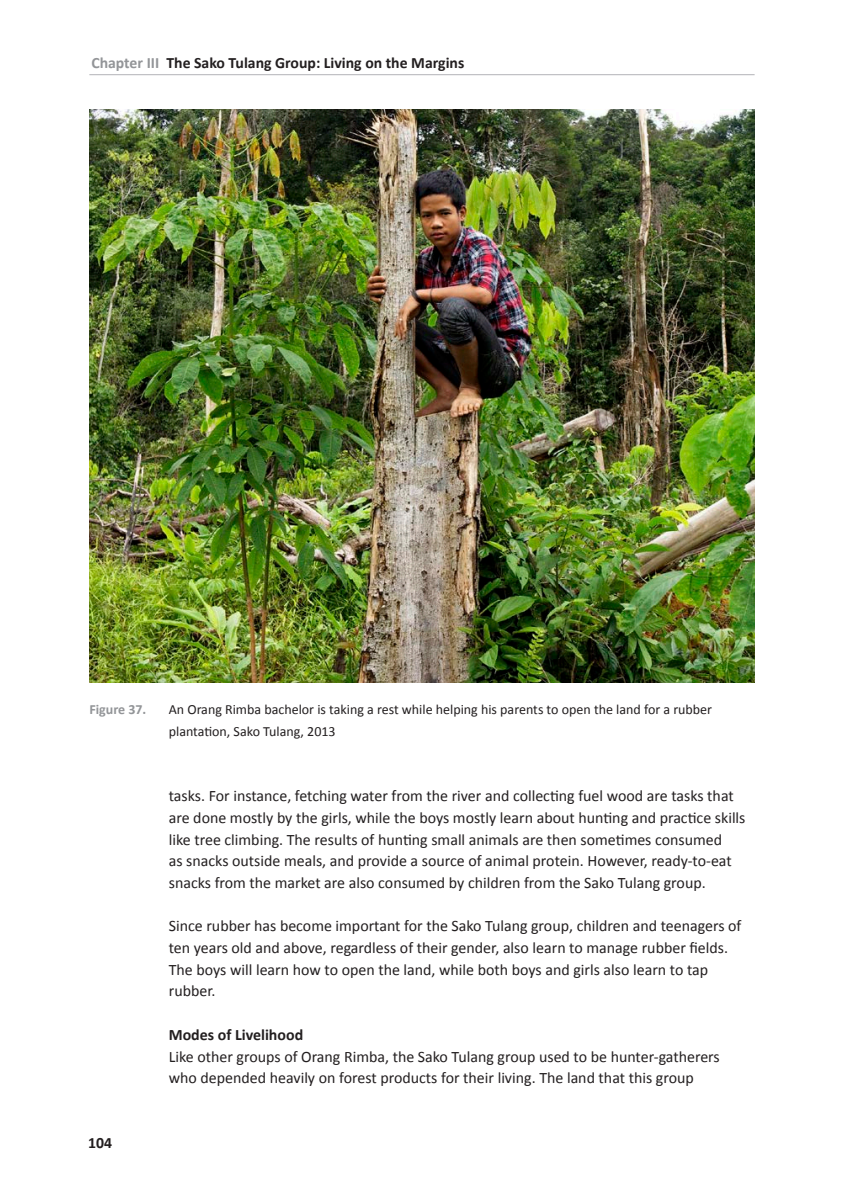
<style>
.page{position:relative;width:844px;height:1191px;background:#fff}
.page>*{position:absolute;margin:0;border:0;box-sizing:border-box;transform-origin:0 0}
.broodtekst{font:15.92px/21.7px "Calibri";color:#231f20}
.tussenkop{font:700 15.92px "Calibri";color:#231f20}
.t1{font:700 15.75px "Calibri";color:#231f20}
.bijschrift{font:14px/21.7px "Calibri";color:#231f20}
.bijschrift-2{font:700 14px "Calibri";color:#939598}
.s1{color:#939598}
</style>
<div class="page">
<hr style="left:89px;top:74px;width:665px;height:1px;background:#b2b3b7">
<img style="left:89px;top:109px;width:665px;height:573px">
<p class="t1" style="left:91px;top:53px;width:374px"><span class="s1">Chapter III</span> The Sako Tulang Group: Living on the Margins</p>
<p class="bijschrift-2" style="left:89px;top:700px;width:58px">Figure 37.</p>
<p class="bijschrift" style="left:169px;top:699px;width:544px">An Orang Rimba bachelor is taking a rest while helping his parents to open the land for a rubber plantation, Sako Tulang, 2013</p>
<p class="t1" style="left:88px;top:1133px;width:25px">104</p>
<p class="broodtekst" style="left:169px;top:785px;width:578px">tasks. For instance, fetching water from the river and collecting fuel wood are tasks that are done mostly by the girls, while the boys mostly learn about hunting and practice skills like tree climbing. The results of hunting small animals are then sometimes consumed<br>as snacks outside meals, and provide a source of animal protein. However, ready-to-eat snacks from the market are also consumed by children from the Sako Tulang group.</p>
<p class="broodtekst" style="left:169px;top:915px;width:574px">Since rubber has become important for the Sako Tulang group, children and teenagers of ten years old and above, regardless of their gender, also learn to manage rubber fields.<br>The boys will learn how to open the land, while both boys and girls also learn to tap rubber.</p>
<p class="tussenkop" style="left:169px;top:1024px;width:136px">Modes of Livelihood</p>
<p class="broodtekst" style="left:169px;top:1045px;width:552px">Like other groups of Orang Rimba, the Sako Tulang group used to be hunter-gatherers who depended heavily on forest products for their living. The land that this group</p>
</div>
